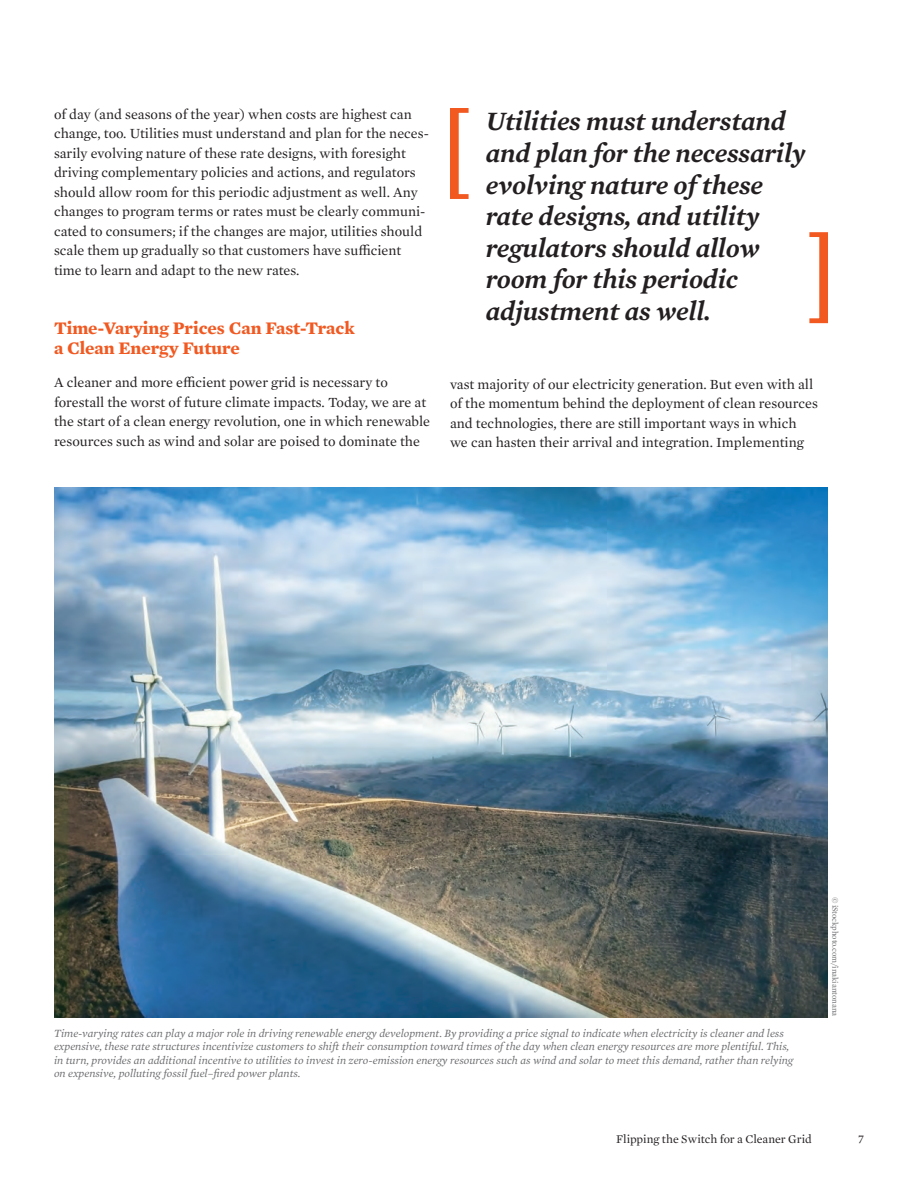
<style>
.page{position:relative;width:918px;height:1188px;background:#fff}
.page>*{position:absolute;margin:0;border:0;box-sizing:border-box;transform-origin:0 0}
.t1{font:italic 600 27px/31.5px "Mercury Text G1";letter-spacing:-.01em;color:#231f20}
.t2{font:700 18px/20.2px "Mercury Text G1";color:#f15921}
.t3{font:14.25px/19.5px "Mercury Text G1";color:#231f20}
.t4{font:12px "Mercury Text G1";letter-spacing:-.005em;color:#231f20}
.t5{font:italic 11.25px/13.5px "Mercury Text G1";color:#6c6d70}
.t6{font:8.25px "Mercury Text G1";letter-spacing:-.01em;color:#6c6d70}
</style>
<div class="page">
<img style="left:54px;top:488px;width:774px;height:530px">
<svg style="left:450px;top:108px;width:19px;height:91px"></svg>
<svg style="left:809px;top:232px;width:19px;height:92px"></svg>
<p class="t3" style="left:54px;top:103px;width:376px">of day (and seasons of the year) when costs are highest can change, too. Utilities must understand and plan for the neces&shy;sarily evolving nature of these rate designs, with foresight driving complementary policies and actions, and regulators should allow room for this periodic adjustment as well. Any changes to program terms or rates must be clearly communi&shy;cated to consumers; if the changes are major, utilities should scale them up gradually so that customers have sufficient time to learn and adapt to the new rates.</p>
<p class="t2" style="left:54px;top:317px;width:302px">Time-Varying Prices Can Fast-Track a Clean Energy Future</p>
<p class="t3" style="left:54px;top:372px;width:378px">A cleaner and more efficient power grid is necessary to forestall the worst of future climate impacts. Today, we are at the start of a clean energy revolution, one in which renewable resources such as wind and solar are poised to dominate the</p>
<h1 class="t1" style="left:486px;top:104px;width:321px">Utilities must understand and plan for the necessarily evolving nature of these rate designs, and utility regulators should allow room for this periodic adjustment as well.</h1>
<p class="t3" style="left:450px;top:373px;width:369px">vast majority of our electricity generation. But even with all of the momentum behind the deployment of clean resources and technologies, there are still important ways in which we can hasten their arrival and integration. Implementing</p>
<p class="t5" style="left:54px;top:1026px;width:741px">Time-varying rates can play a major role in driving renewable energy development. By providing a price signal to indicate when electricity is cleaner and less expensive, these rate structures incentivize customers to shift their consumption toward times of the day when clean energy resources are more plentiful. This, in turn, provides an additional incentive to utilities to invest in zero-emission energy resources such as wind and solar to meet this demand, rather than relying on expensive, polluting fossil fuel–fired power plants.</p>
<p class="t6" style="left:841px;top:897px;width:121px;rotate:90deg">© iStockphoto.com/inakiantonana</p>
<p class="t4" style="left:616px;top:1130px;width:197px">Flipping the Switch for a Cleaner Grid</p>
<p class="t4" style="left:858px;top:1130px;width:7px">7</p>
</div>
